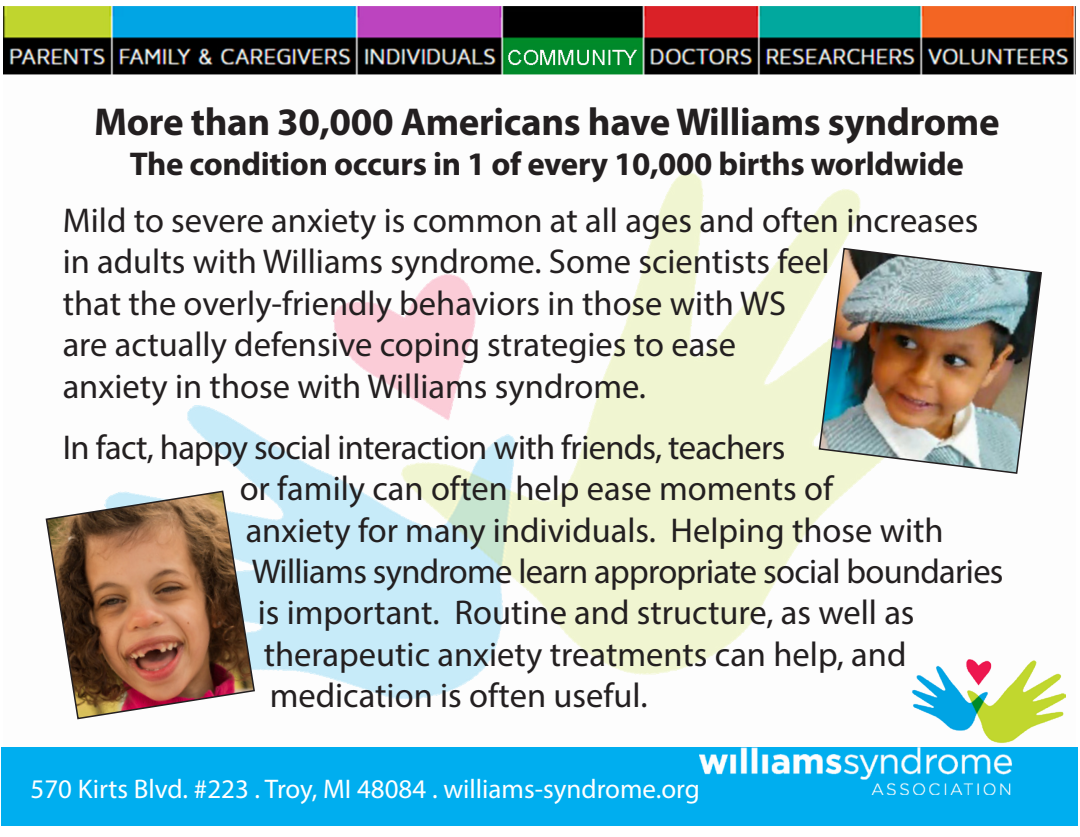
<style>
.page{position:relative;width:1080px;height:837px;background:#fff}
.page>*{position:absolute;margin:0;border:0;box-sizing:border-box;transform-origin:0 0}
.t1{font:700 39px "Myriad Pro";letter-spacing:-.01em;color:#231f20}
.t2{font:34.5px/41.4px "Myriad Pro";color:#231f20}
.t3{font:34.5px/41.4px "Myriad Pro";letter-spacing:-.02em;color:#231f20}
.t4{font:700 33px "Myriad Pro";letter-spacing:-.01em;color:#231f20}
.t5{font:27px "Myriad Pro";color:#fff}
</style>
<div class="page">
<img style="left:4px;top:7px;width:1071px;height:693px">
<div style="left:1px;top:747px;width:1077px;height:79px;background:#00aeef"></div>
<img style="left:818px;top:247px;width:225px;height:228px">
<img style="left:45px;top:490px;width:211px;height:230px">
<img style="left:700px;top:644px;width:366px;height:151px">
<p class="t1" style="left:94px;top:97px;width:907px">More than 30,000 Americans have Williams syndrome</p>
<p class="t4" style="left:130px;top:142px;width:836px">The condition occurs in 1 of every 10,000 births worldwide</p>
<p class="t2" style="left:63px;top:199px;width:917px">Mild to severe anxiety is common at all ages and often increases in adults with Williams syndrome. Some scientists feel<br>that the overly-friendly behaviors in those with WS<br>are actually defensive coping strategies to ease</p>
<p class="t2" style="left:63px;top:365px;width:585px">anxiety in those with Williams syndrome.</p>
<p class="t2" style="left:240px;top:426px;width:706px;text-indent:-177px">In fact, happy social interaction with friends, teachers<br>or family can often help ease moments of anxiety for many individuals. Helping those with</p>
<p class="t3" style="left:252px;top:550px;width:753px">Williams syndrome learn appropriate social boundaries is important. Routine and structure, as well as</p>
<p class="t2" style="left:264px;top:633px;width:644px">therapeutic anxiety treatments can help, and</p>
<p class="t2" style="left:270px;top:674px;width:379px">medication is often useful.</p>
<p class="t5" style="left:31px;top:772px;width:671px">570 Kirts Blvd. #223 . Troy, MI 48084 . williams-syndrome.org</p>
</div>
